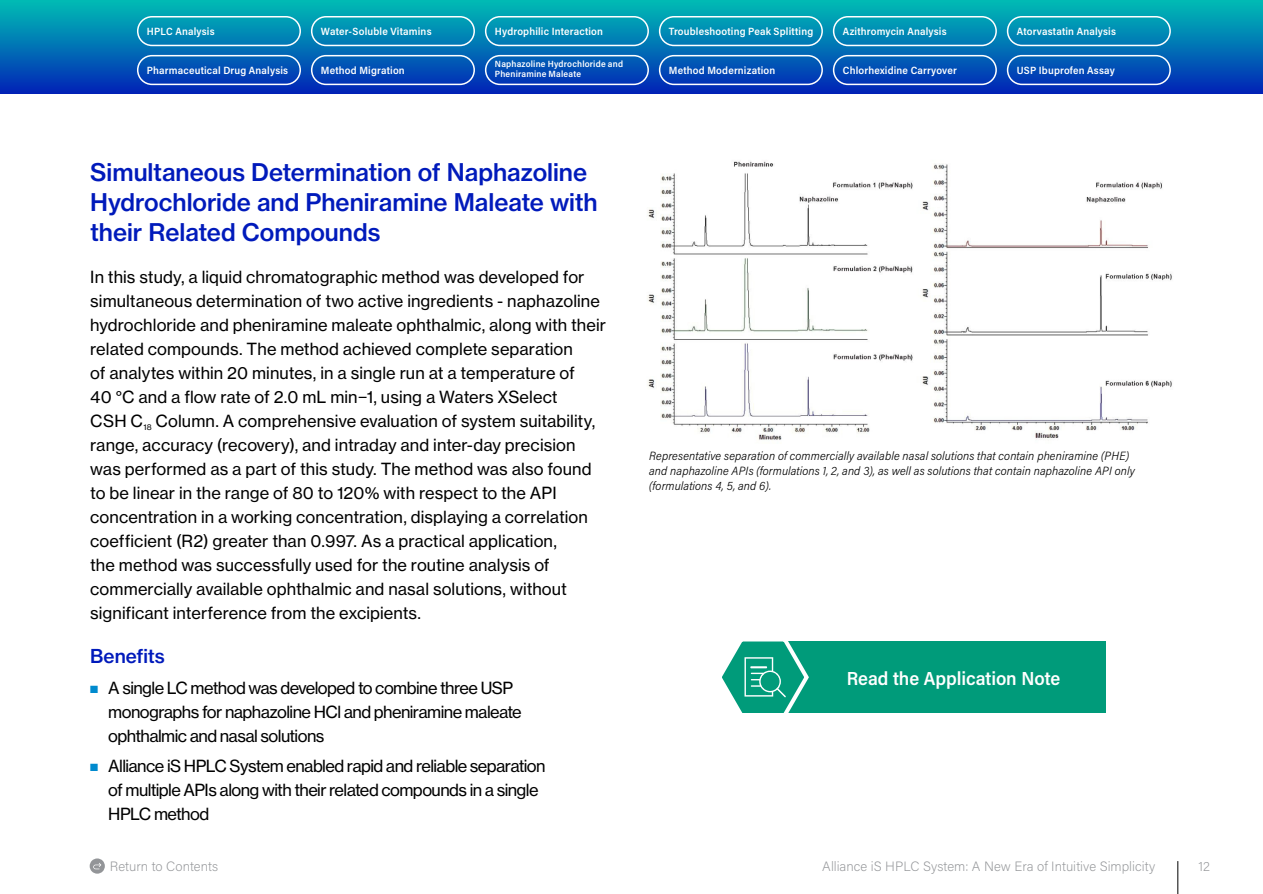
<style>
.page{position:relative;width:1263px;height:894px;background:#fff}
.page>*{position:absolute;margin:0;border:0;box-sizing:border-box;transform-origin:0 0}
.t1{font:24px/30px "N Haas Grotesk TX Pro 65 Md";color:#001abb}
.t2{font:600 18.9px "Acumin Pro Semi Cond";letter-spacing:-.005em;color:#fff}
.t3{font:18.9px "N Haas Grotesk TX Pro 65 Md";letter-spacing:-.005em;color:#001abb}
.t4{font:16.5px/24px "N Haas Grotesk TX Pro 55 Rg";letter-spacing:.005em;color:#000}
.t5{font:16.5px/24px "N Haas Grotesk TX Pro 55 Rg";letter-spacing:-.035em;color:#000}
.t6{font:200 13.5px "Acumin Pro";letter-spacing:.005em;color:#939598}
.t7{font:italic 300 12px/15px "Acumin Pro Semi Cond";letter-spacing:.01em;color:#000}
.t8{font:600 10.5px "Acumin Pro Semi Cond";letter-spacing:.015em;color:#fff}
.t9{font:600 9px/10.5px "Acumin Pro Semi Cond";letter-spacing:.02em;color:#fff}
.s1{color:#008ace}
</style>
<div class="page">
<svg style="left:0;top:0;width:1263px;height:93px;background:#0273b5"></svg>
<hr style="left:1177px;top:860px;width:1px;height:33px;background:#000">
<div style="left:137px;top:55px;width:164px;height:30px;border:2px solid #fff;border-radius:14px"></div>
<div style="left:137px;top:16px;width:164px;height:30px;border:2px solid #fff;border-radius:14px"></div>
<div style="left:311px;top:55px;width:164px;height:30px;border:2px solid #fff;border-radius:14px"></div>
<div style="left:311px;top:16px;width:164px;height:30px;border:2px solid #fff;border-radius:14px"></div>
<div style="left:485px;top:55px;width:164px;height:30px;border:2px solid #fff;border-radius:14px"></div>
<div style="left:485px;top:16px;width:164px;height:30px;border:2px solid #fff;border-radius:14px"></div>
<div style="left:659px;top:55px;width:164px;height:30px;border:2px solid #fff;border-radius:14px"></div>
<div style="left:659px;top:16px;width:164px;height:30px;border:2px solid #fff;border-radius:14px"></div>
<div style="left:833px;top:55px;width:164px;height:30px;border:2px solid #fff;border-radius:14px"></div>
<div style="left:833px;top:16px;width:164px;height:30px;border:2px solid #fff;border-radius:14px"></div>
<div style="left:1006px;top:55px;width:164px;height:30px;border:2px solid #fff;border-radius:14px"></div>
<div style="left:1006px;top:16px;width:164px;height:30px;border:2px solid #fff;border-radius:14px"></div>
<svg style="left:90px;top:858px;width:15px;height:15px"></svg>
<div style="left:763px;top:641px;width:342px;height:72px;background:#009b7a"></div>
<svg style="left:722px;top:641px;width:87px;height:72px"></svg>
<img style="left:647px;top:161px;width:525px;height:279px">
<p class="t8" style="left:147px;top:24px;width:69px">HPLC Analysis</p>
<p class="t8" style="left:147px;top:63px;width:143px">Pharmaceutical Drug Analysis</p>
<p class="t8" style="left:321px;top:24px;width:112px">Water-Soluble Vitamins</p>
<p class="t8" style="left:321px;top:63px;width:85px">Method Migration</p>
<p class="t8" style="left:495px;top:24px;width:110px">Hydrophilic Interaction</p>
<p class="t9" style="left:495px;top:58px;width:130px">Naphazoline Hydrochloride and<br>Pheniramine Maleate</p>
<p class="t8" style="left:669px;top:24px;width:146px">Troubleshooting Peak Splitting</p>
<p class="t8" style="left:669px;top:63px;width:108px">Method Modernization</p>
<p class="t8" style="left:843px;top:24px;width:105px">Azithromycin Analysis</p>
<p class="t8" style="left:843px;top:63px;width:115px">Chlorhexidine Carryover</p>
<p class="t8" style="left:1016px;top:24px;width:101px">Atorvastatin Analysis</p>
<p class="t8" style="left:1016px;top:63px;width:100px">USP Ibuprofen Assay</p>
<h1 class="t1" style="left:90px;top:157px;width:509px">Simultaneous Determination of Naphazoline<br>Hydrochloride and Pheniramine Maleate with their Related Compounds</h1>
<p class="t4" style="left:90px;top:265px;width:517px">In this study, a liquid chromatographic method was developed for simultaneous determination of two active ingredients - naphazoline hydrochloride and pheniramine maleate ophthalmic, along with their related compounds. The method achieved complete separation<br>of analytes within 20 minutes, in a single run at a temperature of<br>40 °C and a flow rate of 2.0 mL min−1, using a Waters XSelect<br>CSH C<sub>18</sub> Column. A comprehensive evaluation of system suitability, range, accuracy (recovery), and intraday and inter-day precision was performed as a part of this study. The method was also found to be linear in the range of 80 to 120% with respect to the API concentration in a working concentration, displaying a correlation coefficient (R2) greater than 0.997. As a practical application,<br>the method was successfully used for the routine analysis of commercially available ophthalmic and nasal solutions, without significant interference from the excipients.</p>
<p class="t3" style="left:90px;top:644px;width:76px">Benefits</p>
<p class="t5" style="left:108px;top:675px;width:415px;text-indent:-18px"><span class="s1">■</span> A single LC method was developed to combine three USP monographs for naphazoline HCl and pheniramine maleate ophthalmic and nasal solutions</p>
<p class="t5" style="left:108px;top:753px;width:439px;text-indent:-18px"><span class="s1">■</span> Alliance iS HPLC System enabled rapid and reliable separation of multiple APIs along with their related compounds in a single<br>HPLC method</p>
<p class="t7" style="left:649px;top:448px;width:487px">Representative separation of commercially available nasal solutions that contain pheniramine (PHE) and naphazoline APIs (formulations 1, 2, and 3), as well as solutions that contain naphazoline API only (formulations 4, 5, and 6).</p>
<p class="t2" style="left:846px;top:664px;width:215px">Read the Application Note</p>
<p class="t6" style="left:110px;top:857px;width:110px">Return to Contents</p>
<p class="t6" style="left:822px;top:857px;width:334px">Alliance iS HPLC System: A New Era of Intuitive Simplicity</p>
<p class="t6" style="left:1198px;top:857px;width:13px">12</p>
</div>
